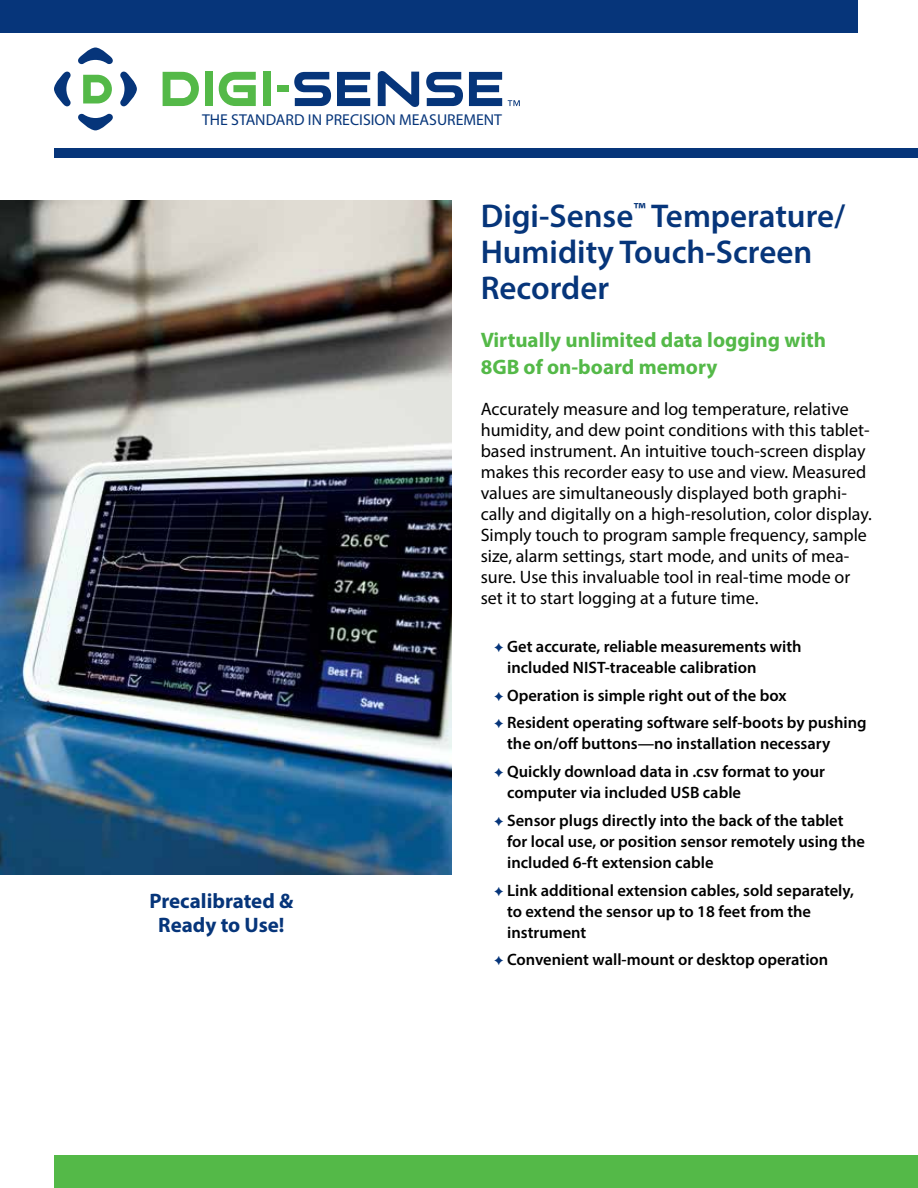
<style>
.page{position:relative;width:918px;height:1188px;background:#fff}
.page>*{position:absolute;margin:0;border:0;box-sizing:border-box;transform-origin:0 0}
.t1{font:600 33px/36px "Myriad Pro";color:#06357a}
.t2{font:700 21px/27px "Myriad Pro";color:#54b948}
.t3{font:700 21px/24px "Myriad Pro";color:#06357a;text-align:center}
.t4{font:18px/21px "Myriad Pro";color:#000}
.t5{font:600 16.5px/21px "Myriad Pro";color:#000}
.t6{font:15.75px "Myriad Pro";color:#06357a}
</style>
<div class="page">
<div style="left:0;top:0;width:858px;height:33px;background:#06357a"></div>
<div style="left:54px;top:149px;width:864px;height:9px;background:#06357a"></div>
<div style="left:54px;top:1155px;width:864px;height:33px;background:#54b948"></div>
<svg style="left:120px;top:71px;width:17px;height:35px"></svg>
<svg style="left:54px;top:71px;width:17px;height:35px"></svg>
<svg style="left:78px;top:113px;width:35px;height:17px"></svg>
<svg style="left:78px;top:48px;width:35px;height:16px"></svg>
<svg style="left:163px;top:72px;width:36px;height:34px"></svg>
<div style="left:205px;top:72px;width:8px;height:34px;background:#54b948"></div>
<div style="left:263px;top:72px;width:8px;height:34px;background:#54b948"></div>
<svg style="left:219px;top:72px;width:37px;height:34px"></svg>
<div style="left:277px;top:86px;width:12px;height:6px;background:#54b948"></div>
<svg style="left:337px;top:71px;width:82px;height:36px"></svg>
<svg style="left:83px;top:75px;width:29px;height:28px"></svg>
<svg style="left:294px;top:72px;width:37px;height:34px"></svg>
<svg style="left:469px;top:72px;width:33px;height:34px"></svg>
<svg style="left:426px;top:72px;width:37px;height:34px"></svg>
<svg style="left:508px;top:100px;width:12px;height:6px"></svg>
<img style="left:0;top:201px;width:451px;height:674px">
<p class="t6" style="left:202px;top:110px;width:302px">THE STANDARD IN PRECISION MEASUREMENT</p>
<p class="t3" style="left:149px;top:888px;width:145px">Precalibrated &amp;<br>Ready to Use!</p>
<h1 class="t1" style="left:481px;top:197px;width:366px">Digi-Sense<sup>™</sup> Temperature/<br>Humidity Touch-Screen<br>Recorder</h1>
<p class="t2" style="left:481px;top:325px;width:347px">Virtually unlimited data logging with<br>8GB of on-board memory</p>
<p class="t4" style="left:481px;top:398px;width:393px">Accurately measure and log temperature, relative humidity, and dew point conditions with this tablet&shy;based instrument. An intuitive touch-screen display makes this recorder easy to use and view. Measured values are simultaneously displayed both graphi&shy;cally and digitally on a high-resolution, color display.<br>Simply touch to program sample frequency, sample size, alarm settings, start mode, and units of mea&shy;sure. Use this invaluable tool in real-time mode or set it to start logging at a future time.</p>
<p class="t5" style="left:507px;top:635px;width:296px">Get accurate, reliable measurements with included NIST-traceable calibration</p>
<p class="t5" style="left:507px;top:681px;width:361px;line-height:27.8px">Operation is simple right out of the box<br>Resident operating software self-boots by pushing</p>
<p class="t5" style="left:507px;top:729px;width:325px;line-height:27.8px">the on/off buttons—no installation necessary<br>Quickly download data in .csv format to your</p>
<p class="t5" style="left:507px;top:778px;width:338px;line-height:27.8px">computer via included USB cable<br>Sensor plugs directly into the back of the tablet</p>
<p class="t5" style="left:507px;top:830px;width:359px">for local use, or position sensor remotely using the included 6-ft extension cable</p>
<p class="t5" style="left:507px;top:879px;width:348px">Link additional extension cables, sold separately, to extend the sensor up to 18 feet from the instrument</p>
<p class="t5" style="left:507px;top:949px;width:323px">Convenient wall-mount or desktop operation</p>
</div>
